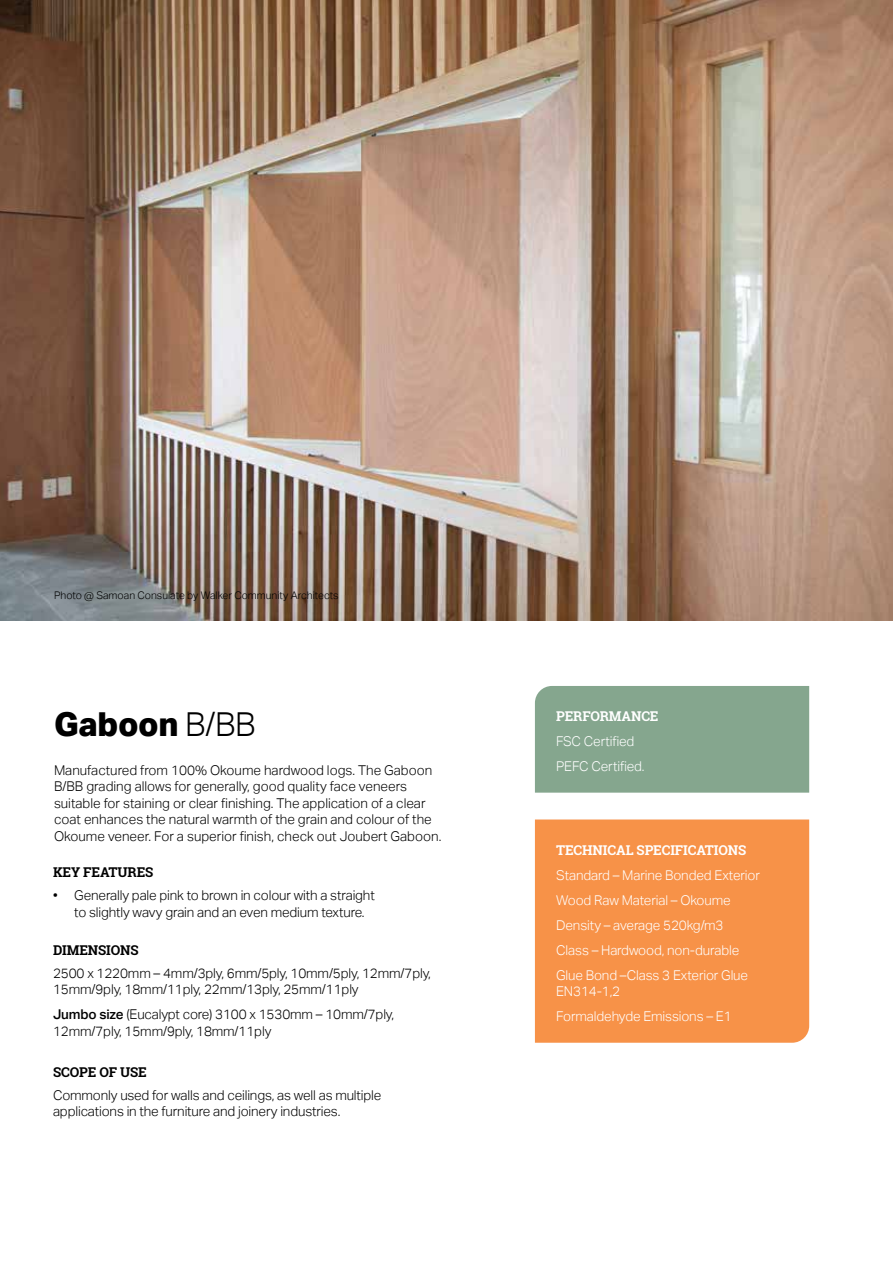
<style>
.page{position:relative;width:893px;height:1263px;background:#fff}
.page>*{position:absolute;margin:0;border:0;box-sizing:border-box;transform-origin:0 0}
.t1{font:800 33px "Aktiv Grotesk";letter-spacing:-.01em;color:#000}
.t2{font:300 13.5px/16.5px "Aktiv Grotesk";letter-spacing:-.01em;color:#000}
.t3{font:300 13.5px/25px "Aktiv Grotesk";letter-spacing:-.01em;color:#fff}
.t4{font:700 13.5px "Roboto Slab";letter-spacing:-.01em;color:#fff}
.t5{font:700 13.5px "Roboto Slab";letter-spacing:-.01em;color:#000}
.t6{font:300 10.5px "Aktiv Grotesk";color:#000}
.s1{font-weight:300}
.s2{font-weight:500}
</style>
<div class="page">
<img style="left:0;top:0;width:893px;height:620px">
<div style="left:535px;top:686px;width:274px;height:107px;background:#85a68e"></div>
<div style="left:535px;top:819px;width:274px;height:224px;background:#f79248"></div>
<p class="t6" style="left:54px;top:589px;width:286px">Photo @ Samoan Consulate by Walker Community Architects</p>
<h1 class="t1" style="left:54px;top:705px;width:203px">Gaboon <span class="s1">B/BB</span></h1>
<p class="t4" style="left:556px;top:707px;width:104px">PERFORMANCE</p>
<p class="t3" style="left:556px;top:729px;width:90px">FSC Certified<br>PEFC Certified.</p>
<p class="t2" style="left:54px;top:762px;width:389px">Manufactured from 100% Okoume hardwood logs. The Gaboon B/BB grading allows for generally, good quality face veneers suitable for staining or clear finishing. The application of a clear coat enhances the natural warmth of the grain and colour of the Okoume veneer. For a superior finish, check out Joubert Gaboon.</p>
<p class="t5" style="left:53px;top:863px;width:102px">KEY FEATURES</p>
<p class="t2" style="left:74px;top:887px;width:302px;text-indent:-21px">• Generally pale pink to brown in colour with a straight to slightly wavy grain and an even medium texture.</p>
<p class="t5" style="left:53px;top:941px;width:87px">DIMENSIONS</p>
<p class="t2" style="left:53px;top:965px;width:379px">2500 x 1220mm – 4mm/3ply, 6mm/5ply, 10mm/5ply, 12mm/7ply,<br>15mm/9ply, 18mm/11ply, 22mm/13ply, 25mm/11ply</p>
<p class="t2" style="left:53px;top:1006px;width:343px"><span class="s2">Jumbo size</span> (Eucalypt core) 3100 x 1530mm – 10mm/7ply,<br>12mm/7ply, 15mm/9ply, 18mm/11ply</p>
<p class="t5" style="left:53px;top:1063px;width:95px">SCOPE OF USE</p>
<p class="t2" style="left:53px;top:1087px;width:330px">Commonly used for walls and ceilings, as well as multiple applications in the furniture and joinery industries.</p>
<p class="t4" style="left:556px;top:841px;width:192px">TECHNICAL SPECIFICATIONS</p>
<p class="t3" style="left:556px;top:863px;width:205px">Standard – Marine Bonded Exterior<br>Wood Raw Material – Okoume<br>Density – average 520kg/m3<br>Class – Hardwood, non-durable<br>Glue Bond –Class 3 Exterior Glue</p>
<p class="t3" style="left:556px;top:979px;width:177px">EN314-1,2<br>Formaldehyde Emissions – E1</p>
</div>
